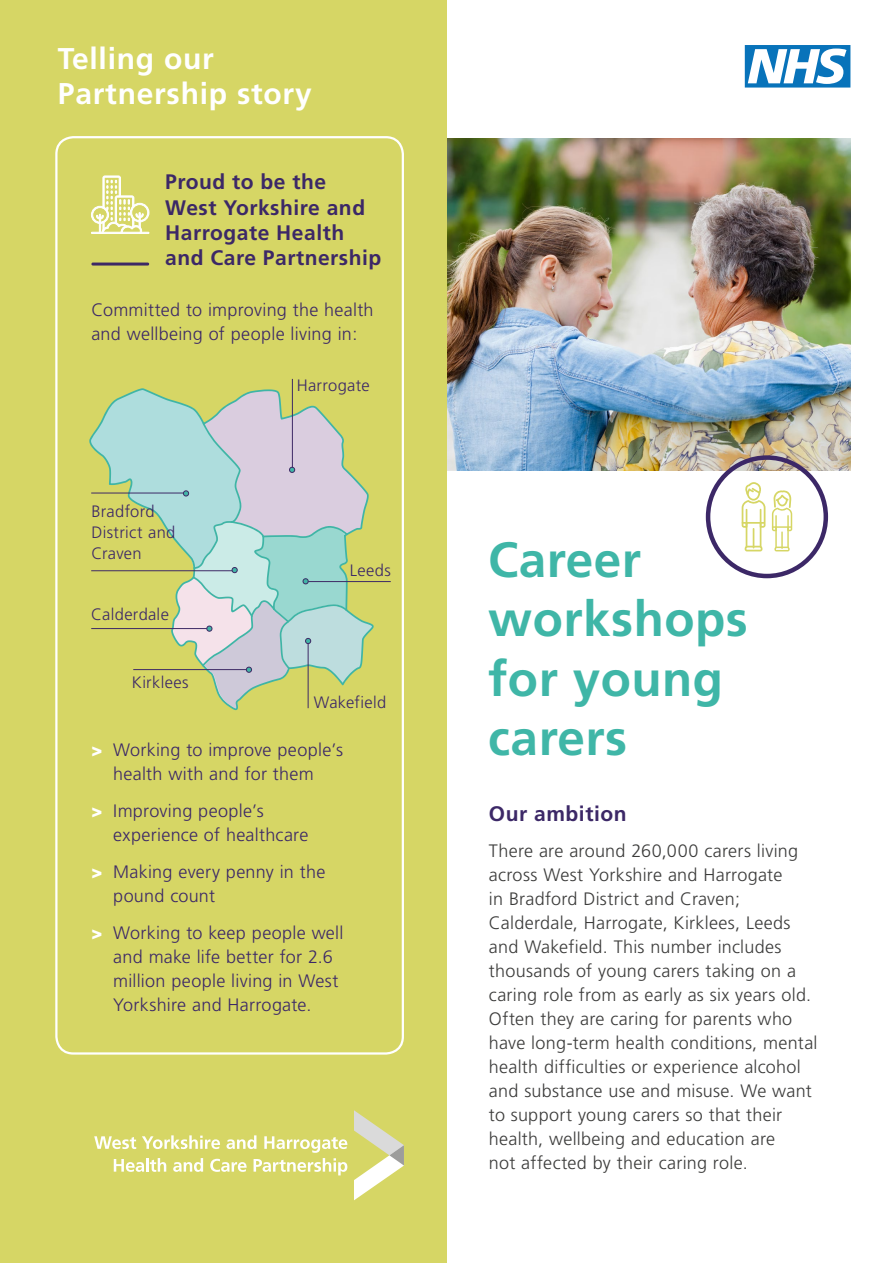
<style>
.page{position:relative;width:893px;height:1263px;background:#fff}
.page>*{position:absolute;margin:0;border:0;box-sizing:border-box;transform-origin:0 0}
.t1{font:700 49.5px/59.4px "Frutiger";letter-spacing:.01em;color:#3fb6a7}
.t2{font:700 30px/34.8px "Frutiger";letter-spacing:.025em;color:#fff}
.t3{font:700 21px/25.2px "Frutiger";letter-spacing:.025em;color:#3c2867}
.t4{font:300 18px/24px "Frutiger";letter-spacing:.015em;color:#3c3c3b}
.t5{font:300 18px/24px "Frutiger";letter-spacing:.015em;color:#3c2867}
.t6{font:300 16.5px/21px "Frutiger";letter-spacing:.02em;color:#3c2867}
.s1{font-weight:900;font-size:18.15px;color:#fff}
</style>
<div class="page">
<img style="left:446px;top:138px;width:404px;height:332px">
<div style="left:0;top:0;width:446px;height:1263px;background:#d6d665"></div>
<svg style="left:745px;top:45px;width:105px;height:43px"></svg>
<svg style="left:94px;top:1135px;width:253px;height:40px"></svg>
<svg style="left:354px;top:1110px;width:50px;height:90px"></svg>
<div style="left:55px;top:136px;width:349px;height:918px;border:2px solid #fff;border-radius:17px"></div>
<hr style="left:91px;top:263px;width:58px;height:3px;background:#3d2965;border-radius:2px">
<svg style="left:91px;top:176px;width:58px;height:58px"></svg>
<svg style="left:89px;top:389px;width:284px;height:321px"></svg>
<hr style="left:91px;top:628px;width:116px;height:1px;background:#3d2965">
<hr style="left:91px;top:570px;width:141px;height:1px;background:#3d2965">
<hr style="left:308px;top:581px;width:83px;height:1px;background:#3d2965">
<hr style="left:91px;top:492px;width:93px;height:1px;background:#3d2965">
<hr style="left:292px;top:379px;width:1px;height:89px;background:#3d2965">
<hr style="left:308px;top:644px;width:1px;height:64px;background:#3d2965">
<hr style="left:133px;top:669px;width:113px;height:1px;background:#3d2965">
<div style="left:706px;top:455px;width:122px;height:123px;border:4px solid #3c2867;border-radius:50%"></div>
<svg style="left:742px;top:482px;width:23px;height:69px"></svg>
<svg style="left:772px;top:490px;width:20px;height:61px"></svg>
<h2 class="t2" style="left:58px;top:41px;width:255px">Telling our<br>Partnership story</h2>
<p class="t3" style="left:165px;top:170px;width:218px">Proud to be the<br>West Yorkshire and<br>Harrogate Health and Care Partnership</p>
<p class="t5" style="left:91px;top:298px;width:284px">Committed to improving the health and wellbeing of people living in:</p>
<p class="t6" style="left:91px;top:501px;width:85px">Bradford<br>District and<br>Craven</p>
<p class="t6" style="left:91px;top:604px;width:79px">Calderdale</p>
<p class="t6" style="left:132px;top:672px;width:58px">Kirklees</p>
<p class="t6" style="left:297px;top:375px;width:74px">Harrogate</p>
<p class="t6" style="left:350px;top:560px;width:43px">Leeds</p>
<p class="t6" style="left:314px;top:692px;width:74px">Wakefield</p>
<p class="t5" style="left:91px;top:738px;width:253px;text-align:center"><span class="s1">&gt;</span> Working to improve people’s health with and for them</p>
<p class="t5" style="left:113px;top:799px;width:197px;text-indent:-22px"><span class="s1">&gt;</span> Improving people’s experience of healthcare</p>
<p class="t5" style="left:113px;top:860px;width:214px;text-indent:-22px"><span class="s1">&gt;</span> Making every penny in the pound count</p>
<p class="t5" style="left:113px;top:921px;width:232px;text-indent:-22px"><span class="s1">&gt;</span> Working to keep people well and make life better for 2.6 million people living in West<br>Yorkshire and Harrogate.</p>
<h1 class="t1" style="left:488px;top:530px;width:261px">Career workshops for young carers</h1>
<p class="t3" style="left:489px;top:801px;width:139px">Our ambition</p>
<p class="t4" style="left:489px;top:839px;width:330px">There are around 260,000 carers living across West Yorkshire and Harrogate<br>in Bradford District and Craven; Calderdale, Harrogate, Kirklees, Leeds and Wakefield. This number includes thousands of young carers taking on a caring role from as early as six years old.<br>Often they are caring for parents who have long-term health conditions, mental health difficulties or experience alcohol and substance use and misuse. We want to support young carers so that their health, wellbeing and education are<br>not affected by their caring role.</p>
</div>
